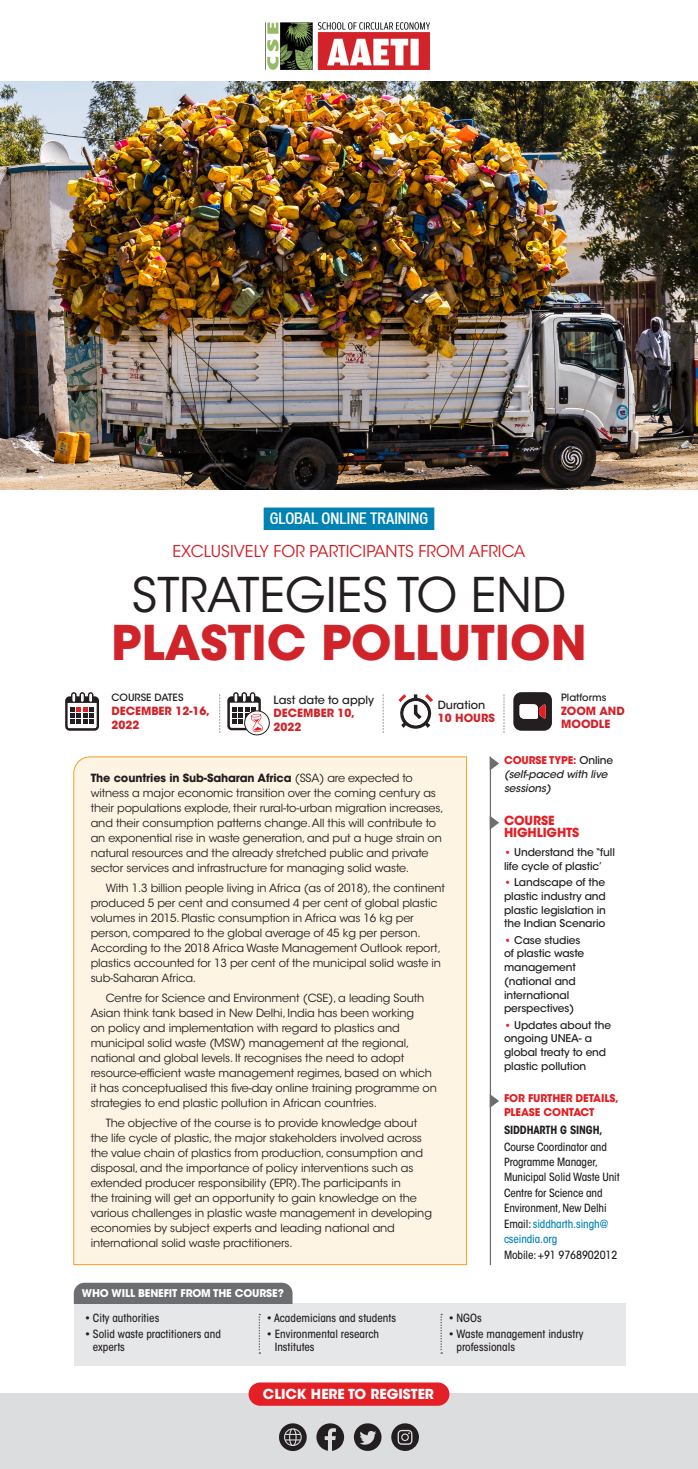
<style>
.page{position:relative;width:698px;height:1469px;background:#fff}
.page>*{position:absolute;margin:0;border:0;box-sizing:border-box;transform-origin:0 0}
.t1{font:700 47.5px/47.5px "ITC Avant Garde Std";color:#d1232a;text-align:center}
.t2{font:16.25px "ITC Avant Garde Std";color:#d1232a}
.t3{font:500 condensed 15px "Vonnes";color:#fff}
.t4{font:700 13.75px "ITC Avant Garde Std";color:#fff}
.t5{font:700 12.5px/11.9px "ITC Avant Garde Std";letter-spacing:-.01em;color:#e41f25}
.t6{font:11.25px/15px "ITC Avant Garde Std";letter-spacing:-.01em;color:#231f20}
.t7{font:500 condensed 11.25px/12.5px "ITC Avant Garde Std";color:#231f20}
.t8{font:700 11.25px/13.8px "ITC Avant Garde Std";color:#d1232a}
.t9{font:500 condensed 11.25px/15px "ITC Avant Garde Std";letter-spacing:-.01em;color:#0082b2}
.t10{font:500 11.25px "ITC Avant Garde Std";color:#231f20}
.t11{font:700 condensed 11.25px "ITC Avant Garde Std";letter-spacing:-.01em;color:#231f20}
.t12{font:500 10.62px/13.8px "ITC Avant Garde Std";letter-spacing:-.01em;color:#231f20}
.t13{font:italic 500 10.62px/13.8px "ITC Avant Garde Std";letter-spacing:-.01em;color:#231f20}
.t14{font:700 10.62px/13.8px "ITC Avant Garde Std";letter-spacing:-.01em;color:#e41f25}
.t15{font:700 10.62px "ITC Avant Garde Std";letter-spacing:-.01em;color:#fff}
.t16{font:500 10px "ITC Avant Garde Std";color:#231f20}
.s1{font-weight:400;color:#231f20}
.s2{font-weight:700}
.s3{font-weight:700;font-style:normal;color:#e41f25}
.s4{font-style:normal}
.s5{font-size:12.5px;color:#ea1e24}
.s6{color:#231f20}
</style>
<div class="page">
<div style="left:0;top:1394px;width:698px;height:75px;background:#dcdddf"></div>
<img style="left:0;top:81px;width:698px;height:408px">
<div style="left:73px;top:756px;width:394px;height:509px;background:#fef4e4"></div>
<div style="left:248px;top:1382px;width:201px;height:24px;background:#e41f25;border-radius:12px"></div>
<svg style="left:316px;top:1423px;width:28px;height:28px"></svg>
<svg style="left:354px;top:1423px;width:27px;height:28px"></svg>
<svg style="left:391px;top:1423px;width:28px;height:28px"></svg>
<svg style="left:279px;top:1423px;width:27px;height:28px"></svg>
<div style="left:263px;top:507px;width:171px;height:23px;background:#0082b2"></div>
<img style="left:267px;top:22px;width:163px;height:48px">
<div style="left:74px;top:1303px;width:551px;height:63px;background:#e6e7e9"></div>
<div style="left:74px;top:1283px;width:218px;height:21px;background:#6c6d70"></div>
<svg style="left:259px;top:1314px;width:1px;height:39px"></svg>
<svg style="left:440px;top:1314px;width:2px;height:39px"></svg>
<svg style="left:65px;top:692px;width:34px;height:39px"></svg>
<svg style="left:398px;top:694px;width:35px;height:35px"></svg>
<svg style="left:513px;top:692px;width:39px;height:39px"></svg>
<svg style="left:219px;top:694px;width:1px;height:39px"></svg>
<svg style="left:383px;top:694px;width:1px;height:39px"></svg>
<svg style="left:503px;top:694px;width:1px;height:39px"></svg>
<svg style="left:244px;top:711px;width:25px;height:24px"></svg>
<div style="left:244px;top:710px;width:25px;height:25px;border:1px solid #231f20;border-radius:50%"></div>
<svg style="left:227px;top:692px;width:36px;height:40px"></svg>
<hr style="left:489px;top:756px;width:2px;height:509px;background:#6c6d70">
<svg style="left:489px;top:756px;width:10px;height:14px"></svg>
<svg style="left:489px;top:816px;width:10px;height:14px"></svg>
<svg style="left:489px;top:1094px;width:10px;height:14px"></svg>
<p class="t3" style="left:270px;top:509px;width:160px">GLOBAL ONLINE TRAINING</p>
<p class="t2" style="left:172px;top:541px;width:354px">EXCLUSIVELY FOR PARTICIPANTS FROM AFRICA</p>
<p class="t1" style="left:111px;top:571px;width:477px"><span class="s1">STRATEGIES TO END<br></span>PLASTIC POLLUTION</p>
<p class="t16" style="left:111px;top:691px;width:73px">COURSE DATES</p>
<p class="t8" style="left:111px;top:704px;width:100px">DECEMBER 12-16,<br>2022</p>
<p class="t10" style="left:273px;top:692px;width:102px">Last date to apply</p>
<p class="t8" style="left:273px;top:706px;width:83px">DECEMBER 10,<br>2022</p>
<p class="t10" style="left:438px;top:698px;width:49px">Duration</p>
<p class="t8" style="left:438px;top:711px;width:59px">10 HOURS</p>
<p class="t16" style="left:561px;top:691px;width:47px">Platforms</p>
<p class="t8" style="left:561px;top:703px;width:65px">ZOOM AND<br>MOODLE</p>
<p class="t6" style="left:91px;top:771px;width:354px"><span class="s2">The countries in Sub-Saharan Africa</span> (SSA) are expected to witness a major economic transition over the coming century as their populations explode, their rural-to-urban migration increases, and their consumption patterns change. All this will contribute to an exponential rise in waste generation, and put a huge strain on natural resources and the already stretched public and private sector services and infrastructure for managing solid waste.</p>
<p class="t6" style="left:91px;top:881px;width:356px;text-indent:15px">With 1.3 billion people living in Africa (as of 2018), the continent produced 5 per cent and consumed 4 per cent of global plastic volumes in 2015. Plastic consumption in Africa was 16 kg per person, compared to the global average of 45 kg per person.<br>According to the 2018 Africa Waste Management Outlook report, plastics accounted for 13 per cent of the municipal solid waste in sub-Saharan Africa.</p>
<p class="t6" style="left:91px;top:991px;width:348px;text-indent:15px">Centre for Science and Environment (CSE), a leading South Asian think tank based in New Delhi, India has been working<br>on policy and implementation with regard to plastics and municipal solid waste (MSW) management at the regional, national and global levels. It recognises the need to adopt resource-efficient waste management regimes, based on which it has conceptualised this five-day online training programme on strategies to end plastic pollution in African countries.</p>
<p class="t6" style="left:91px;top:1116px;width:343px;text-indent:15px">The objective of the course is to provide knowledge about the life cycle of plastic, the major stakeholders involved across the value chain of plastics from production, consumption and disposal, and the importance of policy interventions such as extended producer responsibility (EPR).The participants in<br>the training will get an opportunity to gain knowledge on the various challenges in plastic waste management in developing economies by subject experts and leading national and international solid waste practitioners.</p>
<p class="t13" style="left:504px;top:754px;width:111px"><span class="s3">COURSE TYPE:</span> <span class="s4">Online </span>(self-paced with live sessions)</p>
<p class="t5" style="left:504px;top:815px;width:77px">COURSE<br>HIGHLIGHTS</p>
<p class="t12" style="left:504px;top:845px;width:112px"><span class="s5">•</span> Understand the “full life cycle of plastic’</p>
<p class="t12" style="left:504px;top:875px;width:103px;text-align:justify"><span class="s5">•</span> Landscape of the plastic industry and plastic legislation in the Indian Scenario</p>
<p class="t12" style="left:504px;top:933px;width:82px"><span class="s5">•</span> Case studies of plastic waste management (national and international perspectives)</p>
<p class="t12" style="left:504px;top:1018px;width:109px"><span class="s5">•</span> Updates about the ongoing UNEA- a global treaty to end plastic pollution</p>
<p class="t14" style="left:504px;top:1091px;width:116px">FOR FURTHER DETAILS,<br>PLEASE CONTACT</p>
<p class="t11" style="left:504px;top:1123px;width:100px">SIDDHARTH G SINGH,</p>
<p class="t7" style="left:504px;top:1139px;width:117px;line-height:15px">Course Coordinator and<br>Programme Manager,<br>Municipal Solid Waste Unit</p>
<p class="t7" style="left:504px;top:1185px;width:104px;line-height:15px">Centre for Science and<br>Environment, New Delhi</p>
<p class="t9" style="left:504px;top:1216px;width:106px"><span class="s6">Email:</span> siddharth.singh@ cseindia.org</p>
<p class="t7" style="left:504px;top:1249px;width:115px">Mobile: +91 9768902012</p>
<p class="t15" style="left:82px;top:1286px;width:203px">WHO WILL BENEFIT FROM THE COURSE?</p>
<p class="t7" style="left:85px;top:1312px;width:76px">• City authorities</p>
<p class="t7" style="left:93px;top:1328px;width:129px;text-indent:-8px">• Solid waste practitioners and experts</p>
<p class="t7" style="left:267px;top:1312px;width:131px">• Academicians and students</p>
<p class="t7" style="left:275px;top:1328px;width:106px;text-indent:-8px">• Environmental research<br>Institutes</p>
<p class="t4" style="left:263px;top:1385px;width:172px">CLICK HERE TO REGISTER</p>
<p class="t7" style="left:448px;top:1312px;width:35px">• NGOs</p>
<p class="t7" style="left:456px;top:1328px;width:128px;text-indent:-8px">• Waste management industry professionals</p>
</div>
